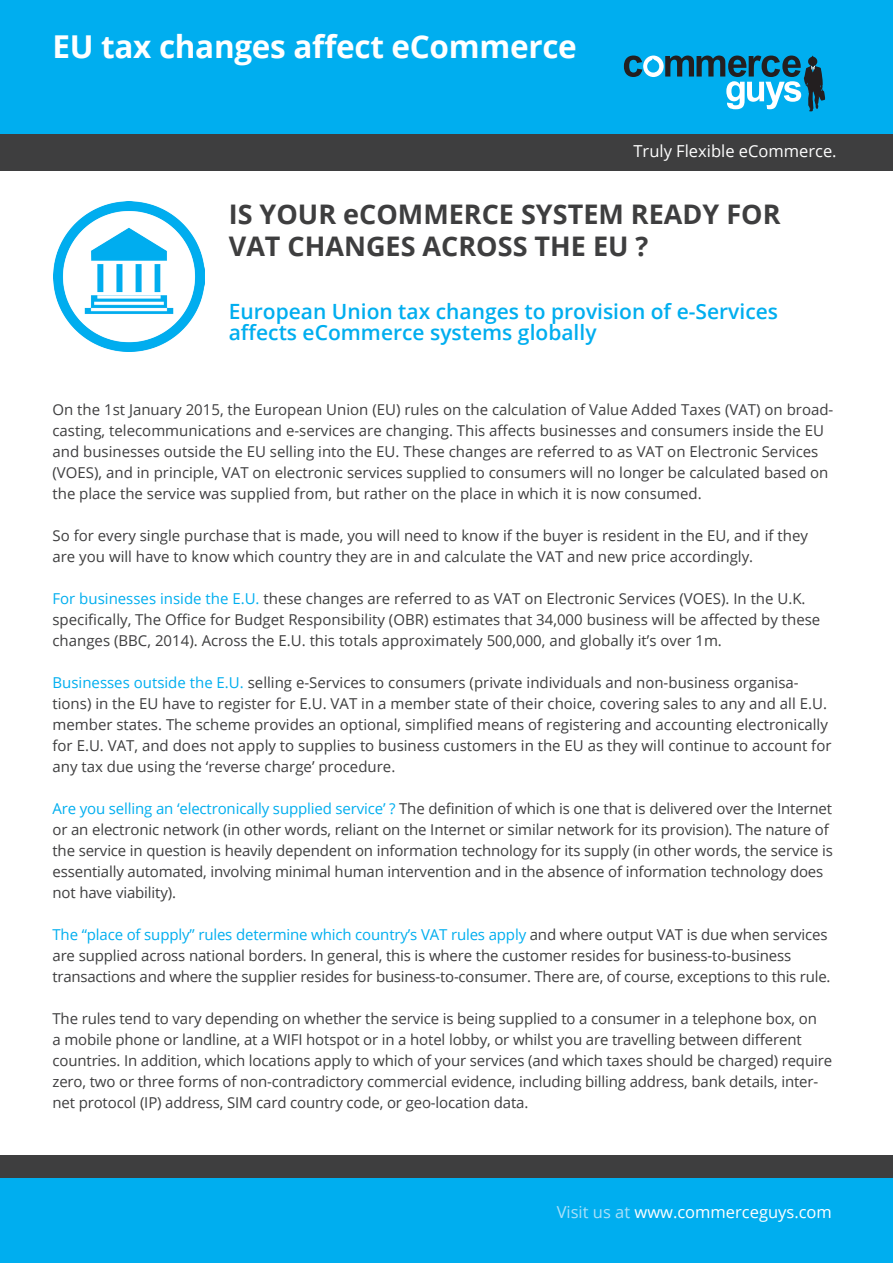
<style>
.page{position:relative;width:893px;height:1263px;background:#fff}
.page>*{position:absolute;margin:0;border:0;box-sizing:border-box;transform-origin:0 0}
.t1{font:700 31.5px "Open Sans";letter-spacing:-.01em;color:#fff}
.t2{font:700 27px/32.4px "Open Sans";color:#3e3e3f}
.t3{font:600 21px "Open Sans";color:#00aeef}
.t4{font:16.5px "Open Sans";color:#fff}
.t5{font:15px/21px "Open Sans";color:#3e3e3f}
.s1{color:#00aeef}
.s2{color:#aae0f9}
</style>
<div class="page">
<div style="left:0;top:0;width:893px;height:151px;background:#00aeef"></div>
<div style="left:0;top:1167px;width:893px;height:96px;background:#00aeef"></div>
<div style="left:0;top:134px;width:893px;height:37px;background:#3e3e3f"></div>
<div style="left:0;top:1155px;width:893px;height:23px;background:#3e3e3f"></div>
<svg style="left:624px;top:55px;width:202px;height:56px"></svg>
<img style="left:54px;top:201px;width:150px;height:151px">
<p class="t1" style="left:52px;top:25px;width:526px">EU tax changes affect eCommerce</p>
<p class="t4" style="left:633px;top:140px;width:205px">Truly Flexible eCommerce.</p>
<p class="t2" style="left:229px;top:197px;width:553px">IS YOUR eCOMMERCE SYSTEM READY FOR<br>VAT CHANGES ACROSS THE EU ?</p>
<p class="t3" style="left:229px;top:297px;width:551px">European Union tax changes to provision of e-Services</p>
<p class="t3" style="left:229px;top:318px;width:369px">affects eCommerce systems globally</p>
<p class="t5" style="left:52px;top:398px;width:782px">On the 1st January 2015, the European Union (EU) rules on the calculation of Value Added Taxes (VAT) on broad&shy;casting, telecommunications and e-services are changing. This affects businesses and consumers inside the EU and businesses outside the EU selling into the EU. These changes are referred to as VAT on Electronic Services (VOES), and in principle, VAT on electronic services supplied to consumers will no longer be calculated based on the place the service was supplied from, but rather on the place in which it is now consumed.</p>
<p class="t5" style="left:52px;top:524px;width:757px">So for every single purchase that is made, you will need to know if the buyer is resident in the EU, and if they are you will have to know which country they are in and calculate the VAT and new price accordingly.</p>
<p class="t5" style="left:52px;top:587px;width:769px"><span class="s1">For businesses inside the E.U.</span> these changes are referred to as VAT on Electronic Services (VOES). In the U.K. specifically, The Office for Budget Responsibility (OBR) estimates that 34,000 business will be affected by these changes (BBC, 2014). Across the E.U. this totals approximately 500,000, and globally it’s over 1m.</p>
<p class="t5" style="left:52px;top:671px;width:780px"><span class="s1">Businesses outside the E.U.</span> selling e-Services to consumers (private individuals and non-business organisa&shy;tions) in the EU have to register for E.U. VAT in a member state of their choice, covering sales to any and all E.U. member states. The scheme provides an optional, simplified means of registering and accounting electronically for E.U. VAT, and does not apply to supplies to business customers in the EU as they will continue to account for any tax due using the ‘reverse charge’ procedure.</p>
<p class="t5" style="left:52px;top:797px;width:782px"><span class="s1">Are you selling an ‘electronically supplied service’ ?</span> The definition of which is one that is delivered over the Internet or an electronic network (in other words, reliant on the Internet or similar network for its provision). The nature of the service in question is heavily dependent on information technology for its supply (in other words, the service is essentially automated, involving minimal human intervention and in the absence of information technology does not have viability).</p>
<p class="t5" style="left:52px;top:923px;width:779px"><span class="s1">The “place of supply” rules determine which country’s VAT rules apply</span> and where output VAT is due when services are supplied across national borders. In general, this is where the customer resides for business-to-business transactions and where the supplier resides for business-to-consumer. There are, of course, exceptions to this rule.</p>
<p class="t5" style="left:52px;top:1007px;width:781px">The rules tend to vary depending on whether the service is being supplied to a consumer in a telephone box, on<br>a mobile phone or landline, at a WIFI hotspot or in a hotel lobby, or whilst you are travelling between different countries. In addition, which locations apply to which of your services (and which taxes should be charged) require zero, two or three forms of non-contradictory commercial evidence, including billing address, bank details, inter&shy;net protocol (IP) address, SIM card country code, or geo-location data.</p>
<p class="t4" style="left:557px;top:1201px;width:277px"><span class="s2">Visit us at</span> www.commerceguys.com</p>
</div>
